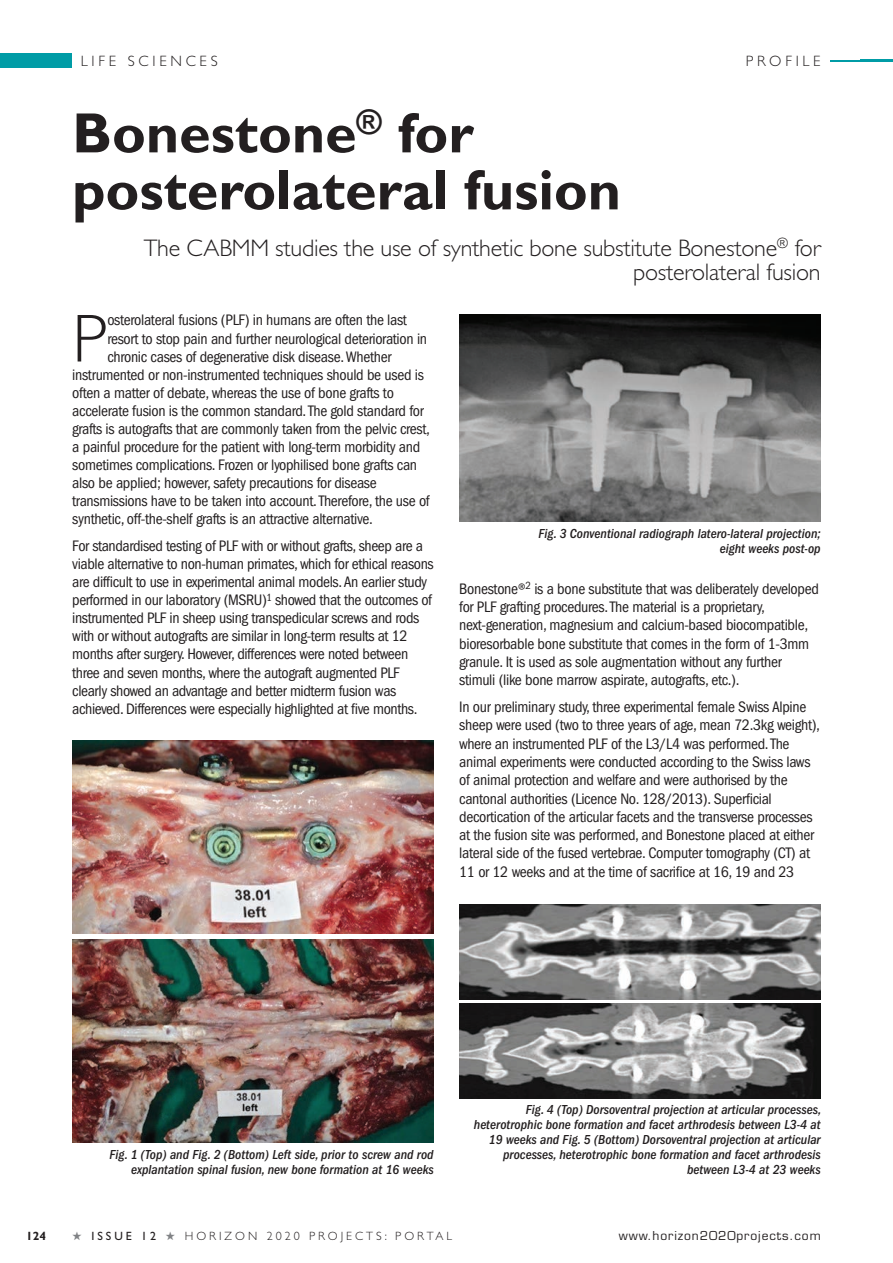
<style>
.page{position:relative;width:893px;height:1263px;background:#fff}
.page>*{position:absolute;margin:0;border:0;box-sizing:border-box;transform-origin:0 0}
.t1{font:300 68.1px "Gill Sans Std";color:#231f20}
.t2{font:700 57px/57px "Gill Sans Std";color:#231f20}
.t3{font:300 24px/24px "Gill Sans Std";letter-spacing:-.01em;color:#231f20;text-align:right}
.t4{font:condensed 15.75px/18.3px "ITC Franklin Gothic Std";letter-spacing:-.02em;color:#231f20}
.t5{font:300 15px "Gill Sans Std";letter-spacing:.25em;color:#231f20}
.t6{font:italic 500 condensed 13.5px/15px "ITC Franklin Gothic Std";color:#231f20;text-align:right}
.t7{font:300 12px "Gill Sans Std";letter-spacing:.25em;color:#231f20}
.t8{font:12px "Eurostile LT Std";letter-spacing:.075em;color:#231f20}
.t9{font:700 12px "Gill Sans Std";color:#231f20}
.s1{color:#808285}
.s2{font-weight:400}
</style>
<div class="page">
<hr style="left:830px;top:60px;width:63px;height:2px;background:#009ca6">
<div style="left:0;top:53px;width:72px;height:15px;background:#009ca6"></div>
<img style="left:72px;top:740px;width:361px;height:194px">
<img style="left:72px;top:940px;width:362px;height:202px">
<img style="left:459px;top:315px;width:362px;height:206px">
<img style="left:459px;top:904px;width:362px;height:95px">
<img style="left:459px;top:1003px;width:362px;height:95px">
<p class="t5" style="left:81px;top:52px;width:139px">LIFE SCIENCES</p>
<p class="t5" style="left:746px;top:52px;width:76px">PROFILE</p>
<h2 class="t2" style="left:72px;top:104px;width:550px">Bonestone<sup>®</sup> for posterolateral fusion</h2>
<h3 class="t3" style="left:144px;top:236px;width:678px">The CABMM studies the use of synthetic bone substitute Bonestone<sup>®</sup> for posterolateral fusion</h3>
<h1 class="t1" style="left:72px;top:298px;width:36px">P</h1>
<p class="t4" style="left:107px;top:313px;width:301px">osterolateral fusions (PLF) in humans are often the last</p>
<p class="t4" style="left:107px;top:331px;width:321px">resort to stop pain and further neurological deterioration in</p>
<p class="t4" style="left:107px;top:349px;width:286px">chronic cases of degenerative disk disease. Whether</p>
<p class="t4" style="left:72px;top:367px;width:353px">instrumented or non-instrumented techniques should be used is</p>
<p class="t4" style="left:72px;top:385px;width:323px">often a matter of debate, whereas the use of bone grafts to</p>
<p class="t4" style="left:72px;top:403px;width:353px">accelerate fusion is the common standard. The gold standard for</p>
<p class="t4" style="left:72px;top:421px;width:359px">grafts is autografts that are commonly taken from the pelvic crest,</p>
<p class="t4" style="left:72px;top:439px;width:349px">a painful procedure for the patient with long-term morbidity and</p>
<p class="t4" style="left:72px;top:457px;width:346px">sometimes complications. Frozen or lyophilised bone grafts can</p>
<p class="t4" style="left:72px;top:475px;width:306px">also be applied; however, safety precautions for disease</p>
<p class="t4" style="left:72px;top:493px;width:359px">transmissions have to be taken into account. Therefore, the use of</p>
<p class="t4" style="left:72px;top:511px;width:302px">synthetic, off-the-shelf grafts is an attractive alternative.</p>
<p class="t4" style="left:72px;top:538px;width:363px">For standardised testing of PLF with or without grafts, sheep are a viable alternative to non-human primates, which for ethical reasons are difficult to use in experimental animal models. An earlier study performed in our laboratory (MSRU)<sup>1</sup> showed that the outcomes of instrumented PLF in sheep using transpedicular screws and rods with or without autografts are similar in long-term results at 12 months after surgery. However, differences were noted between three and seven months, where the autograft augmented PLF clearly showed an advantage and better midterm fusion was achieved. Differences were especially highlighted at five months.</p>
<p class="t6" style="left:538px;top:527px;width:284px">Fig. 3 Conventional radiograph latero-lateral projection; eight weeks post-op</p>
<p class="t4" style="left:459px;top:581px;width:361px">Bonestone®<sup>2</sup> is a bone substitute that was deliberately developed for PLF grafting procedures. The material is a proprietary, next-generation, magnesium and calcium-based biocompatible, bioresorbable bone substitute that comes in the form of 1-3mm granule. It is used as sole augmentation without any further stimuli (like bone marrow aspirate, autografts, etc.).</p>
<p class="t4" style="left:459px;top:699px;width:362px">In our preliminary study, three experimental female Swiss Alpine sheep were used (two to three years of age, mean 72.3kg weight), where an instrumented PLF of the L3/L4 was performed. The animal experiments were conducted according to the Swiss laws of animal protection and welfare and were authorised by the cantonal authorities (Licence No. 128/2013). Superficial decortication of the articular facets and the transverse processes at the fusion site was performed, and Bonestone placed at either lateral side of the fused vertebrae. Computer tomography (CT) at 11 or 12 weeks and at the time of sacrifice at 16, 19 and 23</p>
<p class="t6" style="left:110px;top:1148px;width:326px">Fig. 1 (Top) and Fig. 2 (Bottom) Left side, prior to screw and rod explantation spinal fusion, new bone formation at 16 weeks</p>
<p class="t6" style="left:474px;top:1103px;width:349px">Fig. 4 (Top) Dorsoventral projection at articular processes, heterotrophic bone formation and facet arthrodesis between L3-4 at 19 weeks and Fig. 5 (Bottom) Dorsoventral projection at articular processes, heterotrophic bone formation and facet arthrodesis between L3-4 at 23 weeks</p>
<p class="t9" style="left:26px;top:1228px;width:21px">124</p>
<p class="t7" style="left:72px;top:1228px;width:381px"><span class="s1">★</span> <span class="s2">ISSUE 12</span> <span class="s1">★</span> HORIZON 2020 PROJECTS: PORTAL</p>
<p class="t8" style="left:619px;top:1228px;width:203px">www.horizon2020projects.com</p>
</div>
